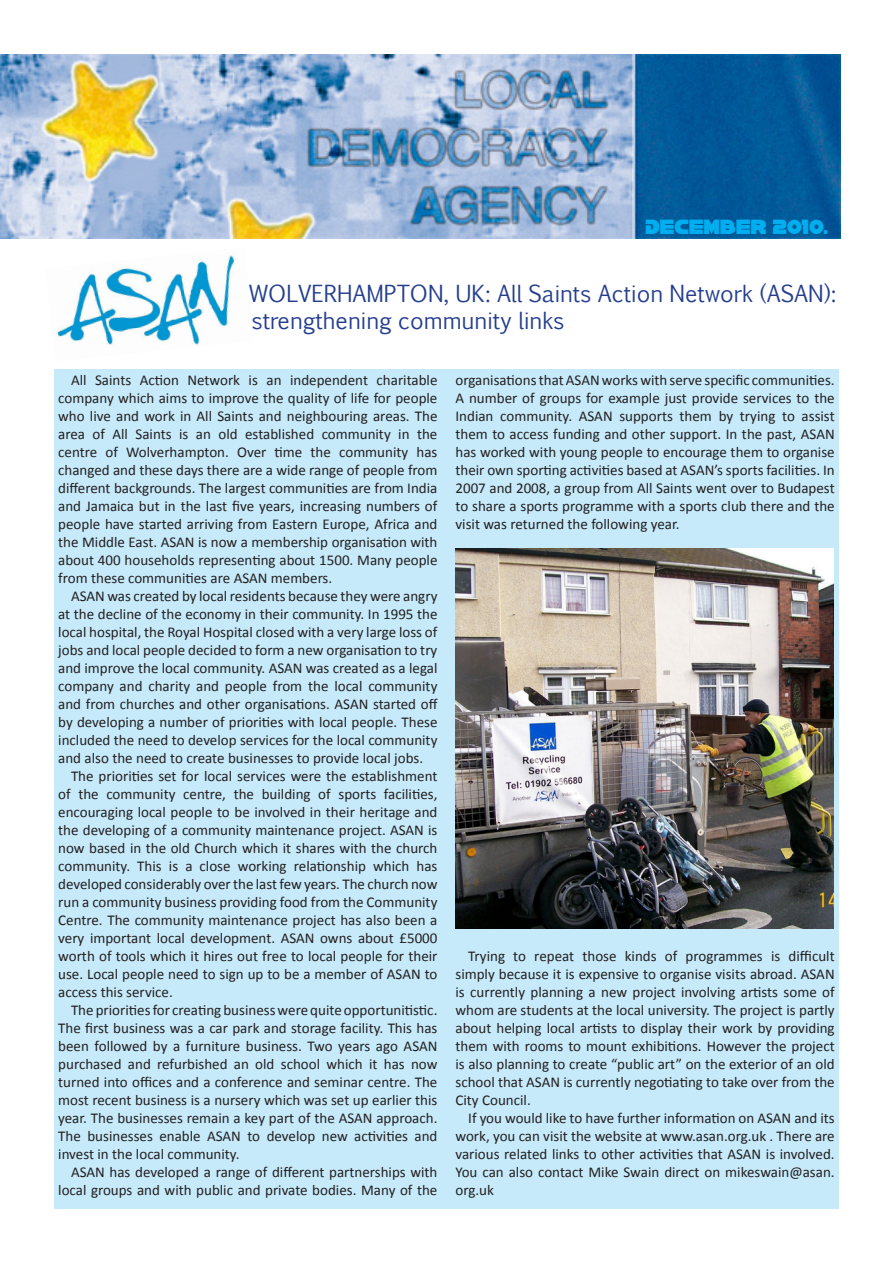
<style>
.page{position:relative;width:893px;height:1263px;background:#fff}
.page>*{position:absolute;margin:0;border:0;box-sizing:border-box;transform-origin:0 0}
.t1{font:22.5px/27px "Euphemia CAS";color:#253f8e}
.t2{font:16.5px "Han Solo";color:#00aeef}
.t3{font:15px/18px "Calibri";color:#231f20;text-align:justify}
</style>
<div class="page">
<img style="left:0;top:54px;width:840px;height:185px">
<div style="left:54px;top:370px;width:785px;height:839px;background:#c6eafa"></div>
<img style="left:455px;top:548px;width:378px;height:380px">
<img style="left:57px;top:255px;width:178px;height:90px">
<p class="t2" style="left:646px;top:219px;width:185px">DECEMBER 2010.</p>
<p class="t1" style="left:249px;top:280px;width:589px">WOLVERHAMPTON, UK: All Saints Action Network (ASAN): strengthening community links</p>
<p class="t3" style="left:58px;top:371px;width:381px;text-indent:13px">All Saints Action Network is an independent charitable company which aims to improve the quality of life for people who live and work in All Saints and neighbouring areas. The area of All Saints is an old established community in the centre of Wolverhampton. Over time the community has changed and these days there are a wide range of people from different backgrounds. The largest communities are from India and Jamaica but in the last five years, increasing numbers of people have started arriving from Eastern Europe, Africa and the Middle East. ASAN is now a membership organisation with about 400 households representing about 1500. Many people from these communities are ASAN members.</p>
<p class="t3" style="left:58px;top:587px;width:381px;text-indent:13px">ASAN was created by local residents because they were angry at the decline of the economy in their community. In 1995 the local hospital, the Royal Hospital closed with a very large loss of jobs and local people decided to form a new organisation to try and improve the local community. ASAN was created as a legal company and charity and people from the local community and from churches and other organisations. ASAN started off by developing a number of priorities with local people. These included the need to develop services for the local community and also the need to create businesses to provide local jobs.</p>
<p class="t3" style="left:58px;top:767px;width:381px;text-indent:13px">The priorities set for local services were the establishment of the community centre, the building of sports facilities, encouraging local people to be involved in their heritage and the developing of a community maintenance project. ASAN is now based in the old Church which it shares with the church community. This is a close working relationship which has developed considerably over the last few years. The church now run a community business providing food from the Community Centre. The community maintenance project has also been a very important local development. ASAN owns about £5000 worth of tools which it hires out free to local people for their use. Local people need to sign up to be a member of ASAN to access this service.</p>
<p class="t3" style="left:58px;top:1001px;width:381px;text-indent:13px">The priorities for creating business were quite opportunitistic.<br>The first business was a car park and storage facility. This has been followed by a furniture business. Two years ago ASAN purchased and refurbished an old school which it has now turned into offices and a conference and seminar centre. The most recent business is a nursery which was set up earlier this year. The businesses remain a key part of the ASAN approach.<br>The businesses enable ASAN to develop new activities and invest in the local community.</p>
<p class="t3" style="left:58px;top:1163px;width:381px;text-align:right">ASAN has developed a range of different partnerships with local groups and with public and private bodies. Many of the</p>
<p class="t3" style="left:455px;top:371px;width:381px">organisations that ASAN works with serve specific communities.<br>A number of groups for example just provide services to the Indian community. ASAN supports them by trying to assist them to access funding and other support. In the past, ASAN has worked with young people to encourage them to organise their own sporting activities based at ASAN’s sports facilities. In 2007 and 2008, a group from All Saints went over to Budapest to share a sports programme with a sports club there and the visit was returned the following year.</p>
<p class="t3" style="left:455px;top:947px;width:381px;text-indent:13px">Trying to repeat those kinds of programmes is difficult simply because it is expensive to organise visits abroad. ASAN is currently planning a new project involving artists some of whom are students at the local university. The project is partly about helping local artists to display their work by providing them with rooms to mount exhibitions. However the project is also planning to create “public art” on the exterior of an old school that ASAN is currently negotiating to take over from the City Council.</p>
<p class="t3" style="left:455px;top:1109px;width:381px;text-indent:13px">If you would like to have further information on ASAN and its work, you can visit the website at www.asan.org.uk . There are various related links to other activities that ASAN is involved.<br>You can also contact Mike Swain direct on mikeswain@asan. org.uk</p>
</div>
